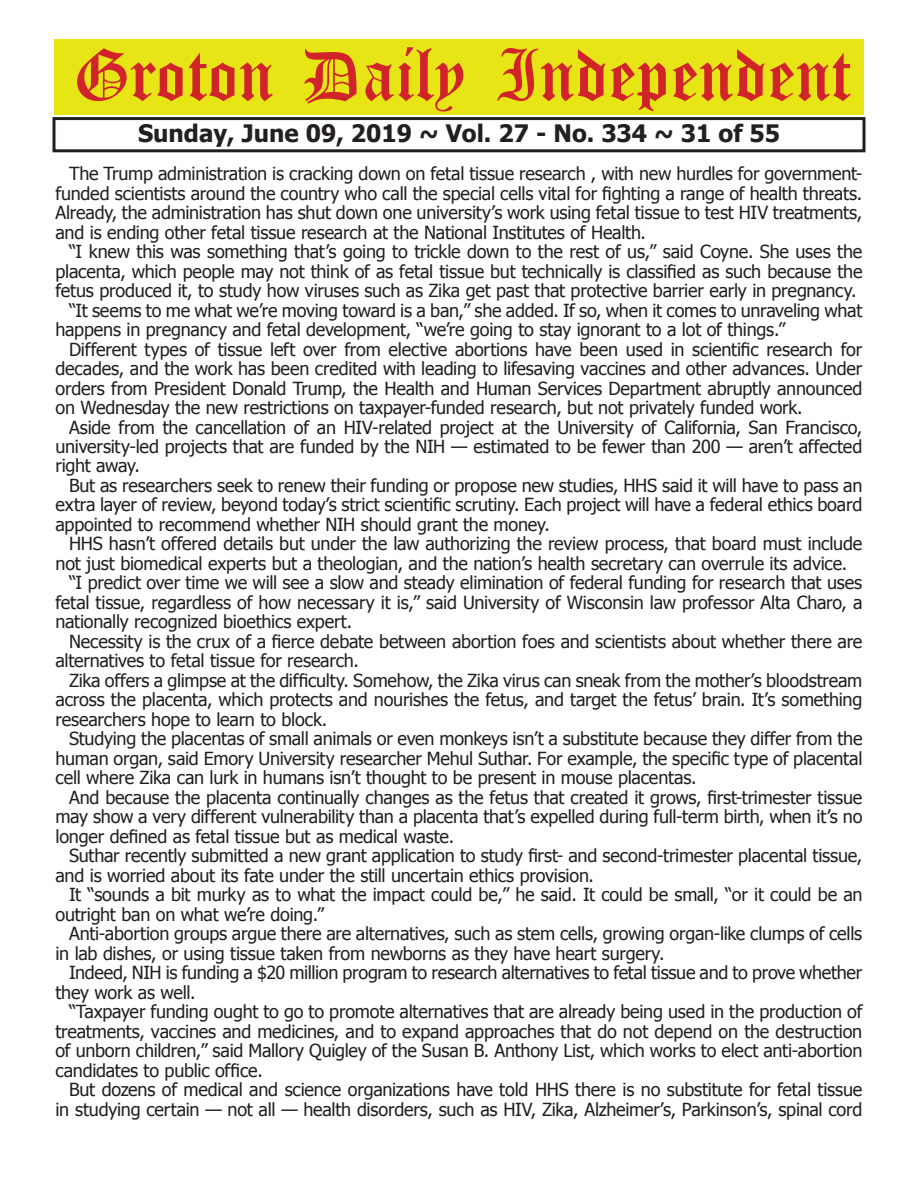
<style>
.page{position:relative;width:918px;height:1188px;background:#fff}
.page>*{position:absolute;margin:0;border:0;box-sizing:border-box;transform-origin:0 0}
.t1{font:54px "Old English Five";color:#d1232a}
.t2{font:700 24px "Tahoma";color:#231f20}
.t3{font:18px/19.5px "Tahoma";letter-spacing:-.01em;color:#231f20;text-align:justify}
</style>
<div class="page">
<div style="left:52px;top:117px;width:814px;height:35px;border:3px solid #231f20"></div>
<div style="left:54px;top:40px;width:810px;height:75px;background:#e7e515"></div>
<h1 class="t1" style="left:73px;top:50px;width:779px">Groton Daily Independent</h1>
<h2 class="t2" style="left:138px;top:116px;width:644px">Sunday, June 09, 2019 ~ Vol. 27 - No. 334 ~ 31 of 55</h2>
<p class="t3" style="left:56px;top:163px;width:808px;text-indent:14px">The Trump administration is cracking down on fetal tissue research , with new hurdles for government&shy;funded scientists around the country who call the special cells vital for fighting a range of health threats.<br>Already, the administration has shut down one university’s work using fetal tissue to test HIV treatments, and is ending other fetal tissue research at the National Institutes of Health.</p>
<p class="t3" style="left:69px;top:241px;width:795px">“I knew this was something that’s going to trickle down to the rest of us,” said Coyne. She uses the</p>
<p class="t3" style="left:56px;top:260px;width:808px">placenta, which people may not think of as fetal tissue but technically is classified as such because the</p>
<p class="t3" style="left:56px;top:280px;width:803px">fetus produced it, to study how viruses such as Zika get past that protective barrier early in pregnancy.</p>
<p class="t3" style="left:69px;top:299px;width:795px">“It seems to me what we’re moving toward is a ban,” she added. If so, when it comes to unraveling what</p>
<p class="t3" style="left:56px;top:319px;width:731px">happens in pregnancy and fetal development, “we’re going to stay ignorant to a lot of things.”</p>
<p class="t3" style="left:69px;top:338px;width:795px">Different types of tissue left over from elective abortions have been used in scientific research for</p>
<p class="t3" style="left:56px;top:358px;width:808px">decades, and the work has been credited with leading to lifesaving vaccines and other advances. Under</p>
<p class="t3" style="left:56px;top:377px;width:809px">orders from President Donald Trump, the Health and Human Services Department abruptly announced</p>
<p class="t3" style="left:56px;top:397px;width:749px">on Wednesday the new restrictions on taxpayer-funded research, but not privately funded work.</p>
<p class="t3" style="left:69px;top:416px;width:795px">Aside from the cancellation of an HIV-related project at the University of California, San Francisco,</p>
<p class="t3" style="left:56px;top:436px;width:808px">university-led projects that are funded by the NIH — estimated to be fewer than 200 — aren’t affected</p>
<p class="t3" style="left:56px;top:455px;width:86px">right away.</p>
<p class="t3" style="left:69px;top:475px;width:795px">But as researchers seek to renew their funding or propose new studies, HHS said it will have to pass an</p>
<p class="t3" style="left:56px;top:494px;width:808px">extra layer of review, beyond today’s strict scientific scrutiny. Each project will have a federal ethics board</p>
<p class="t3" style="left:56px;top:514px;width:496px">appointed to recommend whether NIH should grant the money.</p>
<p class="t3" style="left:69px;top:533px;width:795px">HHS hasn’t offered details but under the law authorizing the review process, that board must include</p>
<p class="t3" style="left:56px;top:553px;width:793px">not just biomedical experts but a theologian, and the nation’s health secretary can overrule its advice.</p>
<p class="t3" style="left:69px;top:572px;width:795px">“I predict over time we will see a slow and steady elimination of federal funding for research that uses</p>
<p class="t3" style="left:56px;top:592px;width:808px">fetal tissue, regardless of how necessary it is,” said University of Wisconsin law professor Alta Charo, a</p>
<p class="t3" style="left:56px;top:611px;width:298px">nationally recognized bioethics expert.</p>
<p class="t3" style="left:69px;top:631px;width:795px">Necessity is the crux of a fierce debate between abortion foes and scientists about whether there are</p>
<p class="t3" style="left:56px;top:650px;width:305px">alternatives to fetal tissue for research.</p>
<p class="t3" style="left:69px;top:670px;width:795px">Zika offers a glimpse at the difficulty. Somehow, the Zika virus can sneak from the mother’s bloodstream</p>
<p class="t3" style="left:56px;top:689px;width:808px">across the placenta, which protects and nourishes the fetus, and target the fetus’ brain. It’s something</p>
<p class="t3" style="left:56px;top:709px;width:273px">researchers hope to learn to block.</p>
<p class="t3" style="left:69px;top:728px;width:795px">Studying the placentas of small animals or even monkeys isn’t a substitute because they differ from the</p>
<p class="t3" style="left:56px;top:748px;width:809px">human organ, said Emory University researcher Mehul Suthar. For example, the specific type of placental</p>
<p class="t3" style="left:56px;top:767px;width:643px">cell where Zika can lurk in humans isn’t thought to be present in mouse placentas.</p>
<p class="t3" style="left:69px;top:787px;width:795px">And because the placenta continually changes as the fetus that created it grows, first-trimester tissue</p>
<p class="t3" style="left:56px;top:806px;width:808px">may show a very different vulnerability than a placenta that’s expelled during full-term birth, when it’s no</p>
<p class="t3" style="left:56px;top:826px;width:400px">longer defined as fetal tissue but as medical waste.</p>
<p class="t3" style="left:69px;top:845px;width:795px">Suthar recently submitted a new grant application to study first- and second-trimester placental tissue,</p>
<p class="t3" style="left:56px;top:865px;width:540px">and is worried about its fate under the still uncertain ethics provision.</p>
<p class="t3" style="left:69px;top:884px;width:795px">It “sounds a bit murky as to what the impact could be,” he said. It could be small, “or it could be an</p>
<p class="t3" style="left:56px;top:904px;width:270px">outright ban on what we’re doing.”</p>
<p class="t3" style="left:69px;top:923px;width:795px">Anti-abortion groups argue there are alternatives, such as stem cells, growing organ-like clumps of cells</p>
<p class="t3" style="left:56px;top:943px;width:610px">in lab dishes, or using tissue taken from newborns as they have heart surgery.</p>
<p class="t3" style="left:69px;top:962px;width:795px">Indeed, NIH is funding a $20 million program to research alternatives to fetal tissue and to prove whether</p>
<p class="t3" style="left:56px;top:982px;width:142px">they work as well.</p>
<p class="t3" style="left:69px;top:1001px;width:795px">“Taxpayer funding ought to go to promote alternatives that are already being used in the production of</p>
<p class="t3" style="left:56px;top:1021px;width:808px">treatments, vaccines and medicines, and to expand approaches that do not depend on the destruction</p>
<p class="t3" style="left:56px;top:1040px;width:808px">of unborn children,” said Mallory Quigley of the Susan B. Anthony List, which works to elect anti-abortion</p>
<p class="t3" style="left:56px;top:1060px;width:209px">candidates to public office.</p>
<p class="t3" style="left:69px;top:1079px;width:795px">But dozens of medical and science organizations have told HHS there is no substitute for fetal tissue</p>
<p class="t3" style="left:56px;top:1099px;width:808px">in studying certain — not all — health disorders, such as HIV, Zika, Alzheimer’s, Parkinson’s, spinal cord</p>
</div>
